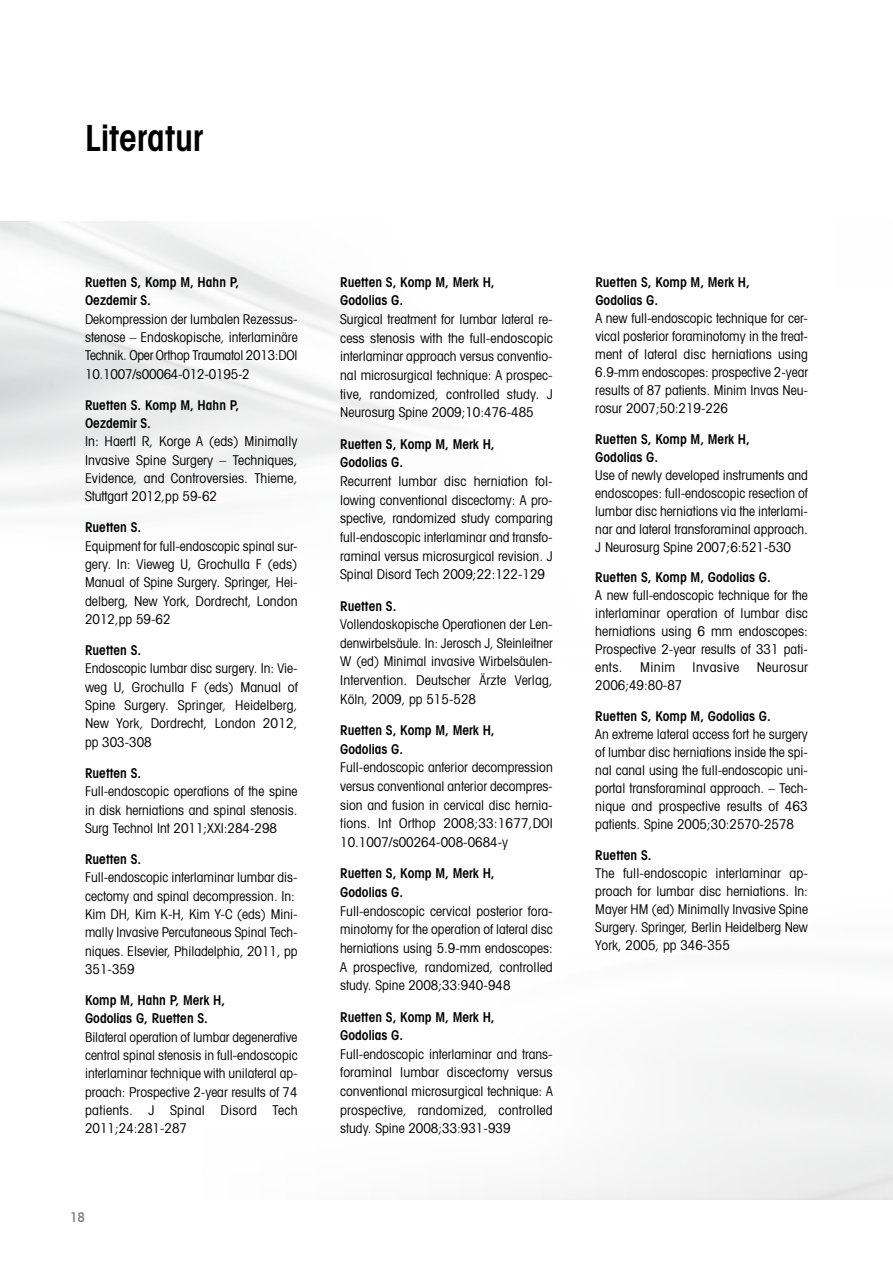
<style>
.page{position:relative;width:893px;height:1263px;background:#fff}
.page>*{position:absolute;margin:0;border:0;box-sizing:border-box;transform-origin:0 0}
.t1{font:600 condensed 36px "Avant Garde";color:#000}
.t2{font:condensed 13.5px/18.3px "Avant Garde";color:#000;text-align:justify}
.t3{font:600 condensed 13.5px/18.6px "Avant Garde";color:#000}
.t4{font:condensed 13.5px "Avant Garde";letter-spacing:.025em;color:#000}
.t5{font:600 condensed 13.5px "Avant Garde";color:#87888a}
</style>
<div class="page">
<div style="left:0;top:1110px;width:893px;height:89px;background:linear-gradient(to right,#fff,#efefef)"></div>
<h1 class="t1" style="left:85px;top:116px;width:120px">Literatur</h1>
<p class="t3" style="left:85px;top:273px;width:156px">Ruetten S, Komp M, Hahn P,<br>Oezdemir S.</p>
<p class="t2" style="left:85px;top:309px;width:214px">Dekompression der lumbalen Rezessus&shy;stenose – Endoskopische, interlaminäre Technik. Oper Orthop Traumatol 2013:DOI 10.1007/s00064-012-0195-2</p>
<p class="t3" style="left:85px;top:395px;width:156px">Ruetten S. Komp M, Hahn P,<br>Oezdemir S.</p>
<p class="t2" style="left:85px;top:432px;width:214px">In: Haertl R, Korge A (eds) Minimally Invasive Spine Surgery – Techniques, Evidence, and Controversies. Thieme, Stuttgart 2012,pp 59-62</p>
<p class="t3" style="left:85px;top:518px;width:58px">Ruetten S.</p>
<p class="t2" style="left:85px;top:536px;width:214px">Equipment for full-endoscopic spinal sur&shy;gery. In: Vieweg U, Grochulla F (eds)<br>Manual of Spine Surgery. Springer, Hei&shy;delberg, New York, Dordrecht, London 2012,pp 59-62</p>
<p class="t3" style="left:85px;top:641px;width:58px">Ruetten S.</p>
<p class="t2" style="left:85px;top:659px;width:214px">Endoscopic lumbar disc surgery. In: Vie&shy;weg U, Grochulla F (eds) Manual of Spine Surgery. Springer, Heidelberg, New York, Dordrecht, London 2012, pp 303-308</p>
<p class="t3" style="left:85px;top:763px;width:58px">Ruetten S.</p>
<p class="t2" style="left:85px;top:782px;width:214px">Full-endoscopic operations of the spine in disk herniations and spinal stenosis.<br>Surg Technol Int 2011;XXI:284-298</p>
<p class="t3" style="left:85px;top:850px;width:58px">Ruetten S.</p>
<p class="t2" style="left:85px;top:868px;width:214px;text-align:left">Full-endoscopic interlaminar lumbar dis&shy;cectomy and spinal decompression. In:<br>Kim DH, Kim K-H, Kim Y-C (eds) Mini&shy;mally Invasive Percutaneous Spinal Tech&shy;niques. Elsevier, Philadelphia, 2011, pp 351-359</p>
<p class="t3" style="left:85px;top:991px;width:142px">Komp M, Hahn P, Merk H,<br>Godolias G, Ruetten S.</p>
<p class="t2" style="left:85px;top:1027px;width:214px">Bilateral operation of lumbar degenerative central spinal stenosis in full-endoscopic interlaminar technique with unilateral ap&shy;proach: Prospective 2-year results of 74 patients. J Spinal Disord Tech 2011;24:281-287</p>
<p class="t5" style="left:70px;top:1209px;width:17px">18</p>
<p class="t3" style="left:340px;top:272px;width:156px">Ruetten S, Komp M, Merk H,<br>Godolias G.</p>
<p class="t2" style="left:340px;top:310px;width:214px">Surgical treatment for lumbar lateral re&shy;cess stenosis with the full-endoscopic interlaminar approach versus conventio&shy;nal microsurgical technique: A prospec&shy;tive, randomized, controlled study. J Neurosurg Spine 2009;10:476-485</p>
<p class="t3" style="left:340px;top:434px;width:156px">Ruetten S, Komp M, Merk H,<br>Godolias G.</p>
<p class="t2" style="left:340px;top:471px;width:214px">Recurrent lumbar disc herniation fol&shy;lowing conventional discectomy: A pro&shy;spective, randomized study comparing full-endoscopic interlaminar and transfo&shy;raminal versus microsurgical revision. J Spinal Disord Tech 2009;22:122-129</p>
<p class="t3" style="left:340px;top:596px;width:58px">Ruetten S.</p>
<p class="t2" style="left:340px;top:615px;width:214px">Vollendoskopische Operationen der Len&shy;denwirbelsäule. In: Jerosch J, Steinleitner W (ed) Minimal invasive Wirbelsäulen-Intervention. Deutscher Ärzte Verlag, Köln, 2009, pp 515-528</p>
<p class="t3" style="left:340px;top:721px;width:156px">Ruetten S, Komp M, Merk H,<br>Godolias G.</p>
<p class="t2" style="left:340px;top:758px;width:214px">Full-endoscopic anterior decompression versus conventional anterior decompres&shy;sion and fusion in cervical disc hernia&shy;tions. Int Orthop 2008;33:1677,DOI 10.1007/s00264-008-0684-y</p>
<p class="t3" style="left:340px;top:864px;width:156px">Ruetten S, Komp M, Merk H,<br>Godolias G.</p>
<p class="t2" style="left:340px;top:901px;width:214px">Full-endoscopic cervical posterior fora&shy;minotomy for the operation of lateral disc herniations using 5.9-mm endoscopes:<br>A prospective, randomized, controlled study. Spine 2008;33:940-948</p>
<p class="t3" style="left:340px;top:1007px;width:156px">Ruetten S, Komp M, Merk H,<br>Godolias G.</p>
<p class="t2" style="left:340px;top:1044px;width:214px">Full-endoscopic interlaminar and trans&shy;foraminal lumbar discectomy versus conventional microsurgical technique: A prospective, randomized, controlled study. Spine 2008;33:931-939</p>
<p class="t3" style="left:595px;top:273px;width:156px;line-height:18px">Ruetten S, Komp M, Merk H,<br>Godolias G.</p>
<p class="t2" style="left:595px;top:309px;width:214px">A new full-endoscopic technique for cer&shy;vical posterior foraminotomy in the treat&shy;ment of lateral disc herniations using 6.9-mm endoscopes: prospective 2-year results of 87 patients. Minim Invas Neu&shy;rosur 2007;50:219-226</p>
<p class="t3" style="left:595px;top:430px;width:156px;line-height:18px">Ruetten S, Komp M, Merk H,<br>Godolias G.</p>
<p class="t2" style="left:595px;top:465px;width:214px">Use of newly developed instruments and endoscopes: full-endoscopic resection of lumbar disc herniations via the interlami&shy;nar and lateral transforaminal approach.<br>J Neurosurg Spine 2007;6:521-530</p>
<p class="t3" style="left:595px;top:568px;width:177px">Ruetten S, Komp M, Godolias G.</p>
<p class="t2" style="left:595px;top:586px;width:214px">A new full-endoscopic technique for the interlaminar operation of lumbar disc herniations using 6 mm endoscopes:<br>Prospective 2-year results of 331 pati&shy;ents.</p>
<p class="t2" style="left:640px;top:658px;width:36px">Minim</p>
<p class="t4" style="left:693px;top:659px;width:48px">Invasive</p>
<p class="t4" style="left:757px;top:659px;width:53px">Neurosur</p>
<p class="t2" style="left:595px;top:676px;width:89px">2006;49:80-87</p>
<p class="t3" style="left:595px;top:707px;width:177px">Ruetten S, Komp M, Godolias G.</p>
<p class="t2" style="left:595px;top:725px;width:214px">An extreme lateral access fort he surgery of lumbar disc herniations inside the spi&shy;nal canal using the full-endoscopic uni&shy;portal transforaminal approach. – Tech&shy;nique and prospective results of 463 patients. Spine 2005;30:2570-2578</p>
<p class="t3" style="left:595px;top:846px;width:58px">Ruetten S.</p>
<p class="t2" style="left:595px;top:864px;width:214px">The full-endoscopic interlaminar ap&shy;proach for lumbar disc herniations. In:<br>Mayer HM (ed) Minimally Invasive Spine Surgery. Springer, Berlin Heidelberg New York, 2005, pp 346-355</p>
</div>
